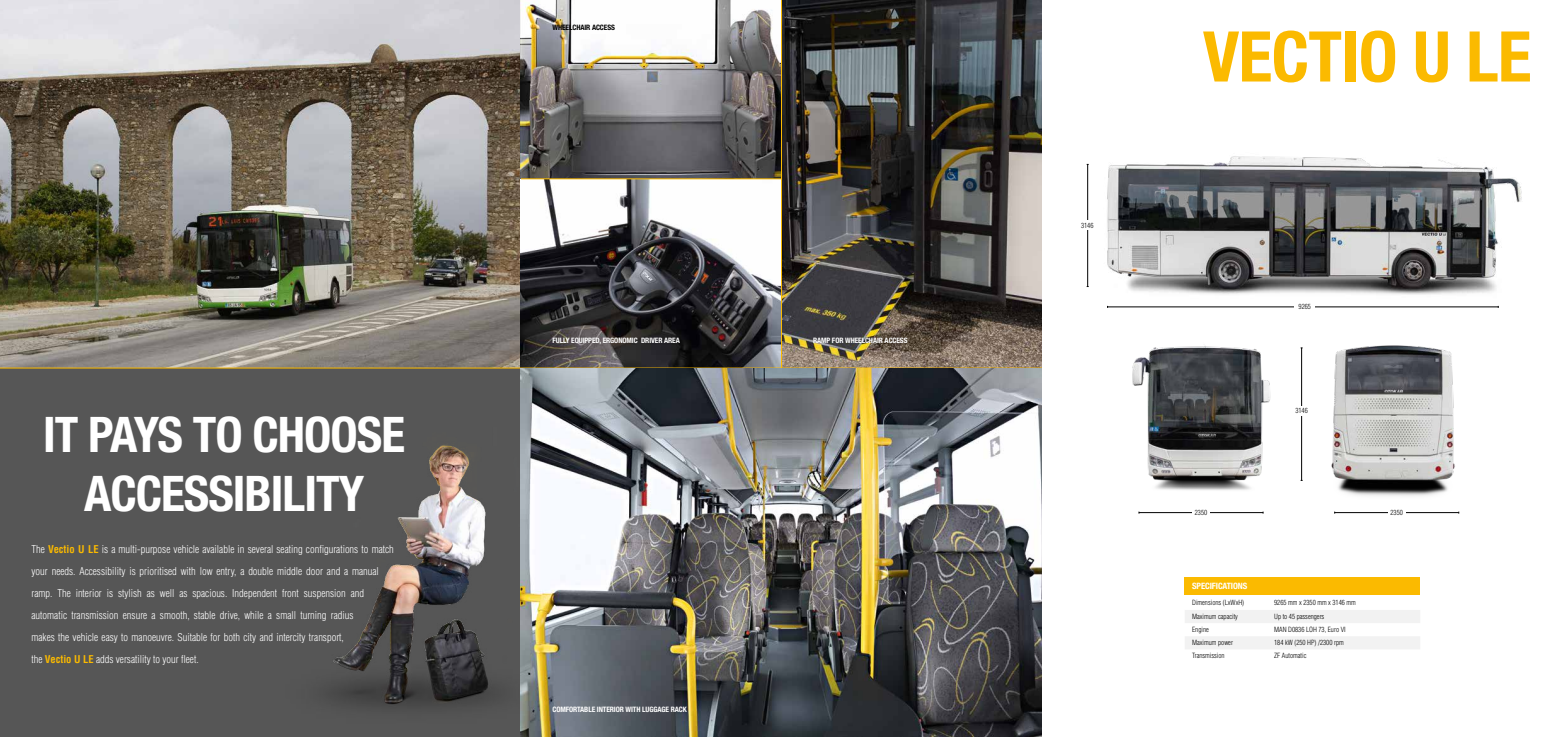
<style>
.page{position:relative;width:1563px;height:737px;background:#fff}
.page>*{position:absolute;margin:0;border:0;box-sizing:border-box;transform-origin:0 0}
.t1{font:700 condensed 70px "Helvetica Neue LT Std";letter-spacing:-.01em;color:#fbba00}
.t2{font:700 condensed 49.09px/58.4px "Helvetica Neue LT Std";letter-spacing:-.02em;color:#fff;text-align:center}
.t3{font:300 condensed 10.5px/21.9px "Helvetica LT Std";color:#fff}
.t4{font:700 condensed 8.75px "Helvetica Neue LT Std";letter-spacing:-.01em;color:#fff}
.t5{font:700 condensed 7.44px "Helvetica Neue LT Std";letter-spacing:-.01em;color:#fff}
.t6{font:700 condensed 7.44px "Helvetica Neue LT Std";letter-spacing:-.01em;color:#000}
.t7{font:300 condensed 7px "Helvetica LT Std";color:#000}
.s1{font-weight:700;color:#fbba00}
</style>
<div class="page">
<img style="left:0;top:0;width:521px;height:367px">
<div style="left:0;top:368px;width:521px;height:369px;background:#565656"></div>
<div style="left:1184px;top:577px;width:236px;height:18px;background:#fbba00"></div>
<svg style="left:1185px;top:610px;width:235px;height:39px"></svg>
<img style="left:521px;top:0;width:521px;height:737px">
<hr style="left:521px;top:178px;width:260px;height:1px;background:#fbba00">
<hr style="left:781px;top:0;width:1px;height:389px;background:#fbba00">
<hr style="left:0;top:367px;width:1042px;height:1px;background:#fbba00">
<img style="left:1132px;top:346px;width:139px;height:168px">
<img style="left:1331px;top:345px;width:129px;height:169px">
<img style="left:1107px;top:156px;width:415px;height:151px">
<hr style="left:1107px;top:307px;width:391px;height:1px;background:#000">
<hr style="left:1139px;top:512px;width:124px;height:1px;background:#000">
<hr style="left:1334px;top:512px;width:124px;height:1px;background:#000">
<hr style="left:1087px;top:164px;width:1px;height:122px;background:#000">
<hr style="left:1301px;top:348px;width:1px;height:132px;background:#000">
<div style="left:1294px;top:304px;width:21px;height:5px;background:#fff"></div>
<div style="left:1192px;top:510px;width:17px;height:5px;background:#fff"></div>
<div style="left:1388px;top:510px;width:17px;height:5px;background:#fff"></div>
<div style="left:1295px;top:406px;width:13px;height:10px;background:#fff"></div>
<div style="left:1075px;top:220px;width:24px;height:10px;background:#fff"></div>
<img style="left:241px;top:341px;width:334px;height:396px">
<h2 class="t2" style="left:43px;top:405px;width:363px">IT PAYS TO CHOOSE<br>ACCESSIBILITY</h2>
<p class="t3" style="left:32px;top:538px;width:364px">The <span class="s1">Vectio U LE</span> is a multi-purpose vehicle available in several seating configurations to match your needs. Accessibility is prioritised with low entry, a double middle door and a manual ramp. The interior is stylish as well as spacious. Independent front suspension and automatic transmission ensure a smooth, stable drive, while a small turning radius<br>makes the vehicle easy to manoeuvre. Suitable for both city and intercity transport,<br>the <span class="s1">Vectio U LE</span> adds versatility to your fleet.</p>
<p class="t6" style="left:552px;top:23px;width:64px">WHEELCHAIR ACCESS</p>
<p class="t5" style="left:552px;top:336px;width:129px">FULLY EQUIPPED, ERGONOMIC DRIVER AREA</p>
<p class="t5" style="left:813px;top:336px;width:96px">RAMP FOR WHEELCHAIR ACCESS</p>
<p class="t5" style="left:552px;top:705px;width:136px">COMFORTABLE INTERIOR WITH LUGGAGE RACK</p>
<p class="t7" style="left:1081px;top:221px;width:14px">3146</p>
<h1 class="t1" style="left:1203px;top:14px;width:330px">VECTIO U LE</h1>
<p class="t7" style="left:1298px;top:302px;width:14px">9265</p>
<p class="t7" style="left:1295px;top:406px;width:14px">3146</p>
<p class="t7" style="left:1195px;top:508px;width:14px">2350</p>
<p class="t7" style="left:1390px;top:508px;width:14px">2350</p>
<p class="t4" style="left:1192px;top:581px;width:57px">SPECIFICATIONS</p>
<p class="t7" style="left:1192px;top:598px;width:54px">Dimensions (LxWxH)</p>
<p class="t7" style="left:1274px;top:598px;width:83px">9265 mm x 2350 mm x 3146 mm</p>
<p class="t7" style="left:1192px;top:612px;width:47px">Maximum capacity</p>
<p class="t7" style="left:1274px;top:612px;width:52px">Up to 45 passengers</p>
<p class="t7" style="left:1192px;top:625px;width:18px">Engine</p>
<p class="t7" style="left:1274px;top:625px;width:73px">MAN D0836 LOH 73, Euro VI</p>
<p class="t7" style="left:1192px;top:638px;width:42px">Maximum power</p>
<p class="t7" style="left:1274px;top:638px;width:71px">184 kW (250 HP) /2300 rpm</p>
<p class="t7" style="left:1192px;top:651px;width:34px">Transmission</p>
<p class="t7" style="left:1274px;top:651px;width:34px">ZF Automatic</p>
</div>
